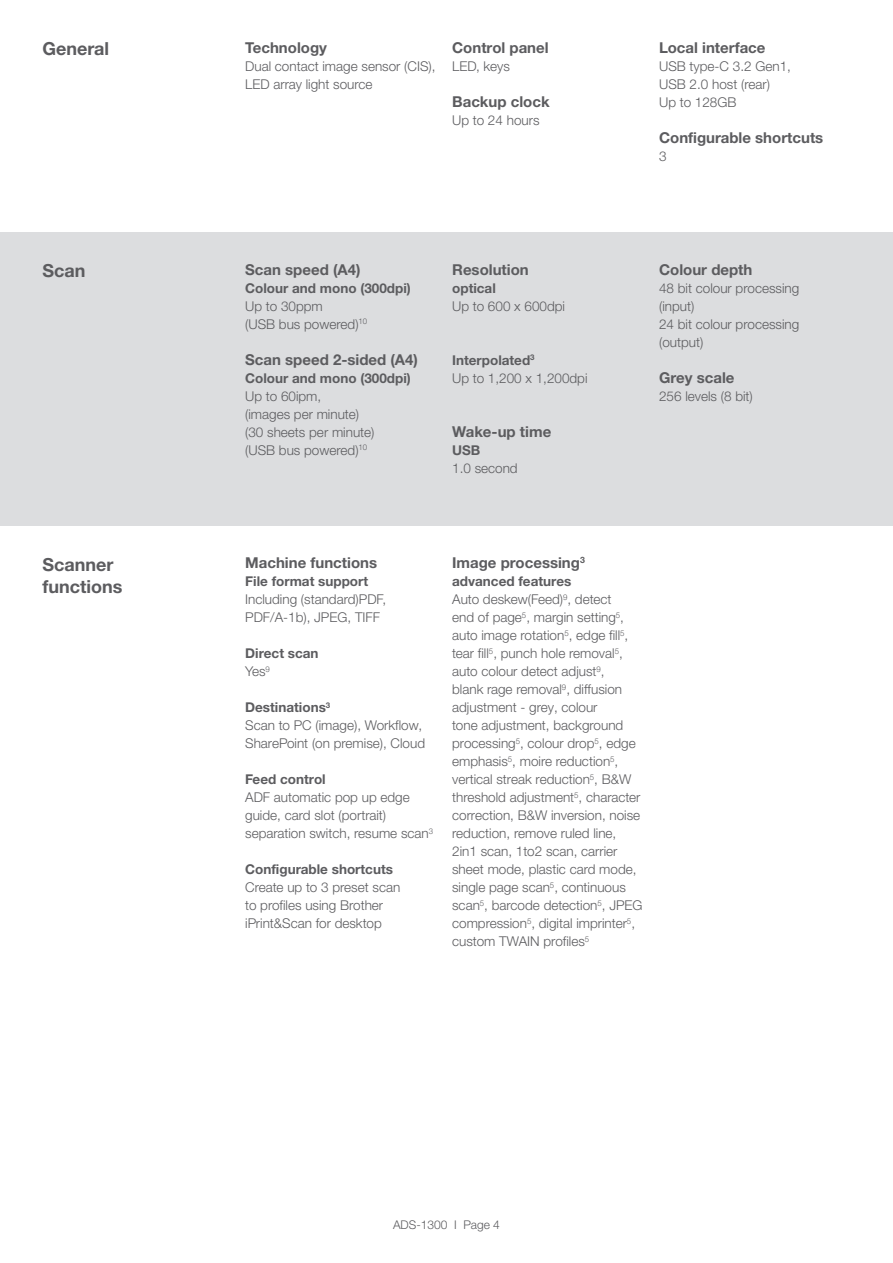
<style>
.page{position:relative;width:893px;height:1263px;background:#fff}
.page>*{position:absolute;margin:0;border:0;box-sizing:border-box;transform-origin:0 0}
.Body{font:700 18px/22.5px "Helvetica Neue LTW1 G";color:#5c5c5f}
.Body-2{font:700 15px "Helvetica Neue LTW1 G";color:#5c5c5f}
.Body-3{font:300 13.5px/18px "Helvetica Neue LTW1 G";color:#5c5c5f}
.Body-4{font:700 13.5px "Helvetica Neue LTW1 G";color:#5c5c5f}
.Body-5{font:300 12px "Helvetica Neue LTW1 G";color:#5c5c5f}
</style>
<div class="page">
<div style="left:0;top:232px;width:893px;height:294px;background:#dcdddf"></div>
<p class="Body" style="left:43px;top:38px;width:68px">General</p>
<p class="Body-2" style="left:245px;top:39px;width:83px">Technology</p>
<p class="Body-3" style="left:245px;top:57px;width:192px">Dual contact image sensor (CIS),</p>
<p class="Body-3" style="left:245px;top:75px;width:129px">LED array light source</p>
<p class="Body-2" style="left:452px;top:39px;width:98px">Control panel</p>
<p class="Body-3" style="left:452px;top:57px;width:59px">LED, keys</p>
<p class="Body-2" style="left:452px;top:93px;width:99px">Backup clock</p>
<p class="Body-3" style="left:452px;top:111px;width:89px">Up to 24 hours</p>
<p class="Body-2" style="left:659px;top:39px;width:108px">Local interface</p>
<p class="Body-3" style="left:659px;top:57px;width:133px">USB type-C 3.2 Gen1,</p>
<p class="Body-3" style="left:659px;top:75px;width:112px">USB 2.0 host (rear)</p>
<p class="Body-3" style="left:659px;top:93px;width:79px">Up to 128GB</p>
<p class="Body-2" style="left:659px;top:129px;width:166px">Configurable shortcuts</p>
<p class="Body-3" style="left:659px;top:147px;width:9px">3</p>
<p class="Body" style="left:43px;top:259px;width:45px">Scan</p>
<p class="Body-2" style="left:245px;top:260px;width:117px">Scan speed (A4)</p>
<p class="Body-4" style="left:245px;top:279px;width:167px">Colour and mono (300dpi)</p>
<p class="Body-3" style="left:245px;top:297px;width:79px">Up to 30ppm</p>
<p class="Body-3" style="left:245px;top:315px;width:124px">(USB bus powered)<sup>10</sup></p>
<p class="Body-2" style="left:245px;top:350px;width:174px">Scan speed 2-sided (A4)</p>
<p class="Body-4" style="left:245px;top:369px;width:167px">Colour and mono (300dpi)</p>
<p class="Body-3" style="left:245px;top:387px;width:78px">Up to 60ipm,</p>
<p class="Body-3" style="left:245px;top:405px;width:115px">(images per minute)</p>
<p class="Body-3" style="left:245px;top:423px;width:131px">(30 sheets per minute)</p>
<p class="Body-3" style="left:245px;top:441px;width:124px">(USB bus powered)<sup>10</sup></p>
<p class="Body-2" style="left:452px;top:260px;width:78px">Resolution</p>
<p class="Body-4" style="left:452px;top:279px;width:45px">optical</p>
<p class="Body-3" style="left:452px;top:297px;width:114px">Up to 600 x 600dpi</p>
<p class="Body-4" style="left:452px;top:351px;width:84px">Interpolated<sup>3</sup></p>
<p class="Body-3" style="left:452px;top:369px;width:137px">Up to 1,200 x 1,200dpi</p>
<p class="Body-2" style="left:452px;top:422px;width:101px">Wake-up time</p>
<p class="Body-4" style="left:452px;top:441px;width:30px">USB</p>
<p class="Body-3" style="left:452px;top:459px;width:67px">1.0 second</p>
<p class="Body-2" style="left:659px;top:260px;width:95px">Colour depth</p>
<p class="Body-3" style="left:659px;top:279px;width:142px">48 bit colour processing</p>
<p class="Body-3" style="left:659px;top:297px;width:37px">(input)</p>
<p class="Body-3" style="left:659px;top:315px;width:142px">24 bit colour processing</p>
<p class="Body-3" style="left:659px;top:333px;width:46px">(output)</p>
<p class="Body-2" style="left:659px;top:368px;width:77px">Grey scale</p>
<p class="Body-3" style="left:659px;top:387px;width:95px">256 levels (8 bit)</p>
<p class="Body" style="left:43px;top:553px;width:81px">Scanner functions</p>
<p class="Body-2" style="left:245px;top:554px;width:133px">Machine functions</p>
<p class="Body-4" style="left:245px;top:573px;width:124px">File format support</p>
<p class="Body-3" style="left:245px;top:591px;width:142px">Including (standard)PDF,</p>
<p class="Body-3" style="left:245px;top:609px;width:136px">PDF/A-1b), JPEG, TIFF</p>
<p class="Body-4" style="left:245px;top:645px;width:75px">Direct scan</p>
<p class="Body-3" style="left:245px;top:663px;width:26px">Yes<sup>9</sup></p>
<p class="Body-4" style="left:245px;top:699px;width:87px">Destinations<sup>3</sup></p>
<p class="Body-3" style="left:245px;top:717px;width:181px">Scan to PC (image), Workflow,<br>SharePoint (on premise), Cloud</p>
<p class="Body-4" style="left:245px;top:771px;width:82px">Feed control</p>
<p class="Body-3" style="left:245px;top:789px;width:166px">ADF automatic pop up edge guide, card slot (portrait)</p>
<p class="Body-3" style="left:245px;top:824px;width:189px">separation switch, resume scan<sup>3</sup></p>
<p class="Body-4" style="left:245px;top:861px;width:149px">Configurable shortcuts</p>
<p class="Body-3" style="left:245px;top:879px;width:157px">Create up to 3 preset scan to profiles using Brother iPrint&amp;Scan for desktop</p>
<p class="Body-2" style="left:452px;top:554px;width:134px">Image processing<sup>3</sup></p>
<p class="Body-4" style="left:452px;top:573px;width:121px">advanced features</p>
<p class="Body-3" style="left:452px;top:591px;width:192px">Auto deskew(Feed)<sup>9</sup>, detect<br>end of page<sup>5</sup>, margin setting<sup>5</sup>, auto image rotation<sup>5</sup>, edge fill<sup>5</sup>, tear fill<sup>5</sup>, punch hole removal<sup>5</sup>, auto colour detect adjust<sup>9</sup>,<br>blank rage removal<sup>9</sup>, diffusion adjustment - grey, colour<br>tone adjustment, background processing<sup>5</sup>, colour drop<sup>5</sup>, edge emphasis<sup>5</sup>, moire reduction<sup>5</sup>, vertical streak reduction<sup>5</sup>, B&amp;W threshold adjustment<sup>5</sup>, character correction, B&amp;W inversion, noise reduction, remove ruled line,<br>2in1 scan, 1to2 scan, carrier sheet mode, plastic card mode, single page scan<sup>5</sup>, continuous scan<sup>5</sup>, barcode detection<sup>5</sup>, JPEG compression<sup>5</sup>, digital imprinter<sup>5</sup>, custom TWAIN profiles<sup>5</sup></p>
<p class="Body-5" style="left:393px;top:1217px;width:108px">ADS-1300 I Page 4</p>
</div>
